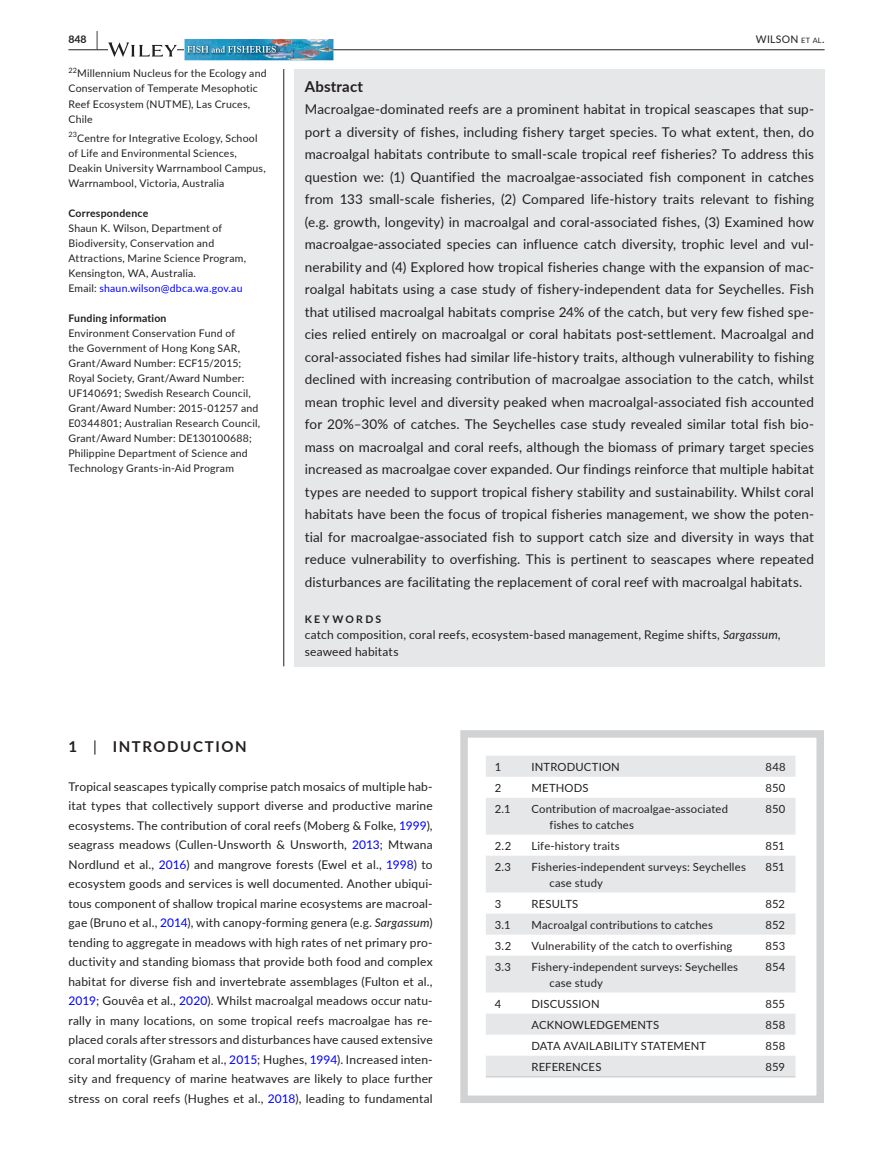
<style>
.page{position:relative;width:893px;height:1174px;background:#fff}
.page>*{position:absolute;margin:0;border:0;box-sizing:border-box;transform-origin:0 0}
.t1{font:700 15px "Lato";letter-spacing:.1em;color:#231f20}
.t2{font:700 15px "Lato";letter-spacing:.015em;color:#231f20}
.t3{font:13.5px/22.5px "Lato";letter-spacing:.01em;color:#231f20;text-align:justify}
.t4{font:12px/19.5px "Lato";letter-spacing:.015em;color:#231f20;text-align:justify}
.t5{font:11.25px/15.8px "Lato";letter-spacing:.015em;color:#231f20}
.t6{font:10.5px/15px "Lato";letter-spacing:.02em;color:#231f20}
.t7{font:700 10.5px "Lato";letter-spacing:.02em;color:#231f20}
.t8{font:10.5px "Lato";letter-spacing:.02em;color:#231f20}
.t9{font:700 10.5px "Lato";letter-spacing:.22em;color:#231f20}
.s1{font-size:19.5px}
.s2{font-size:7.35px}
.s3{color:#00f}
.s4{font-style:italic}
.s5{font-weight:400}
</style>
<div class="page">
<hr style="left:68px;top:49px;width:756px;height:1px;background:#231f20">
<svg style="left:108px;top:42px;width:69px;height:15px"></svg>
<img style="left:185px;top:39px;width:148px;height:21px">
<img style="left:186px;top:44px;width:93px;height:12px">
<svg style="left:187px;top:46px;width:89px;height:7px"></svg>
<div style="left:294px;top:69px;width:530px;height:597px;background:#e6e7e9"></div>
<hr style="left:283px;top:69px;width:1px;height:597px;background:#231f20">
<svg style="left:486px;top:756px;width:309px;height:320px;fill:#e6e7e9"></svg>
<hr style="left:756px;top:1076px;width:39px;height:1px;background:#d1d2d4">
<hr style="left:486px;top:1076px;width:36px;height:1px;background:#d1d2d4">
<hr style="left:522px;top:1076px;width:234px;height:1px;background:#d1d2d4">
<div style="left:460px;top:730px;width:364px;height:373px;border:8px solid #d1d2d4"></div>
<p class="t7" style="left:68px;top:31px;width:31px">848 <span class="s1">|</span></p>
<p class="t8" style="left:756px;top:31px;width:70px">WILSON <span class="s2">et al</span>.</p>
<p class="t6" style="left:68px;top:66px;width:200px"><sup>22</sup>Millennium Nucleus for the Ecology and<br>Conservation of Temperate Mesophotic<br>Reef Ecosystem (NUTME), Las Cruces,<br>Chile</p>
<p class="t6" style="left:68px;top:130px;width:199px"><sup>23</sup>Centre for Integrative Ecology, School of Life and Environmental Sciences, Deakin University Warrnambool Campus, Warrnambool, Victoria, Australia</p>
<p class="t7" style="left:68px;top:205px;width:81px">Correspondence</p>
<p class="t6" style="left:68px;top:220px;width:179px">Shaun K. Wilson, Department of Biodiversity, Conservation and Attractions, Marine Science Program, Kensington, WA, Australia.<br>Email: <span class="s3">shaun.wilson@dbca.wa.gov.au</span></p>
<p class="t7" style="left:68px;top:310px;width:100px">Funding information</p>
<p class="t6" style="left:68px;top:325px;width:193px">Environment Conservation Fund of<br>the Government of Hong Kong SAR, Grant/Award Number: ECF15/2015; Royal Society, Grant/Award Number:<br>UF140691; Swedish Research Council, Grant/Award Number: 2015-01257 and E0344801; Australian Research Council, Grant/Award Number: DE130100688; Philippine Department of Science and Technology Grants-in-Aid Program</p>
<p class="t2" style="left:305px;top:75px;width:60px">Abstract</p>
<p class="t3" style="left:305px;top:97px;width:511px">Macroalgae-dominated reefs are a prominent habitat in tropical seascapes that sup&shy;port a diversity of fishes, including fishery target species. To what extent, then, do macroalgal habitats contribute to small-scale tropical reef fisheries? To address this question we: (1) Quantified the macroalgae-associated fish component in catches from 133 small-scale fisheries, (2) Compared life-history traits relevant to fishing (e.g. growth, longevity) in macroalgal and coral-associated fishes, (3) Examined how macroalgae-associated species can influence catch diversity, trophic level and vul&shy;nerability and (4) Explored how tropical fisheries change with the expansion of mac&shy;roalgal habitats using a case study of fishery-independent data for Seychelles. Fish that utilised macroalgal habitats comprise 24% of the catch, but very few fished spe&shy;cies relied entirely on macroalgal or coral habitats post-settlement. Macroalgal and coral-associated fishes had similar life-history traits, although vulnerability to fishing declined with increasing contribution of macroalgae association to the catch, whilst mean trophic level and diversity peaked when macroalgal-associated fish accounted for 20%–30% of catches. The Seychelles case study revealed similar total fish bio&shy;mass on macroalgal and coral reefs, although the biomass of primary target species increased as macroalgae cover expanded. Our findings reinforce that multiple habitat types are needed to support tropical fishery stability and sustainability. Whilst coral habitats have been the focus of tropical fisheries management, we show the poten&shy;tial for macroalgae-associated fish to support catch size and diversity in ways that reduce vulnerability to overfishing. This is pertinent to seascapes where repeated disturbances are facilitating the replacement of coral reef with macroalgal habitats.</p>
<p class="t9" style="left:305px;top:611px;width:78px">KEYWORDS</p>
<p class="t4" style="left:305px;top:626px;width:477px;line-height:16.5px">catch composition, coral reefs, ecosystem-based management, Regime shifts, <span class="s4">Sargassum</span>, seaweed habitats</p>
<p class="t1" style="left:68px;top:735px;width:180px">1 <span class="s5">|</span> INTRODUCTION</p>
<p class="t4" style="left:68px;top:776px;width:366px">Tropical seascapes typically comprise patch mosaics of multiple hab&shy;itat types that collectively support diverse and productive marine ecosystems. The contribution of coral reefs (Moberg &amp; Folke, <span class="s3">1999</span>), seagrass meadows (Cullen-Unsworth &amp; Unsworth, <span class="s3">2013</span>; Mtwana Nordlund et al., <span class="s3">2016</span>) and mangrove forests (Ewel et al., <span class="s3">1998</span>) to ecosystem goods and services is well documented. Another ubiqui&shy;tous component of shallow tropical marine ecosystems are macroal&shy;gae (Bruno et al., <span class="s3">2014</span>), with canopy-forming genera (e.g. <span class="s4">Sargassum</span>) tending to aggregate in meadows with high rates of net primary pro&shy;ductivity and standing biomass that provide both food and complex habitat for diverse fish and invertebrate assemblages (Fulton et al., <span class="s3">2019</span>; Gouvêa et al., <span class="s3">2020</span>). Whilst macroalgal meadows occur natu&shy;rally in many locations, on some tropical reefs macroalgae has re&shy;placed corals after stressors and disturbances have caused extensive coral mortality (Graham et al., <span class="s3">2015</span>; Hughes, <span class="s3">1994</span>). Increased inten&shy;sity and frequency of marine heatwaves are likely to place further stress on coral reefs (Hughes et al., <span class="s3">2018</span>), leading to fundamental</p>
<p class="t5" style="left:495px;top:758px;width:8px">1</p>
<p class="t5" style="left:531px;top:758px;width:90px">INTRODUCTION</p>
<p class="t5" style="left:765px;top:758px;width:22px">848</p>
<p class="t5" style="left:495px;top:779px;width:8px">2</p>
<p class="t5" style="left:531px;top:779px;width:59px">METHODS</p>
<p class="t5" style="left:765px;top:779px;width:21px">850</p>
<p class="t5" style="left:495px;top:800px;width:17px">2.1</p>
<p class="t5" style="left:549px;top:800px;width:180px;text-indent:-18px">Contribution of macroalgae-associated fishes to catches</p>
<p class="t5" style="left:765px;top:800px;width:21px">850</p>
<p class="t5" style="left:495px;top:837px;width:18px">2.2</p>
<p class="t5" style="left:531px;top:837px;width:90px">Life-history traits</p>
<p class="t5" style="left:765px;top:837px;width:21px">851</p>
<p class="t5" style="left:495px;top:858px;width:18px">2.3</p>
<p class="t5" style="left:549px;top:858px;width:198px;text-indent:-18px">Fisheries-independent surveys: Seychelles case study</p>
<p class="t5" style="left:765px;top:858px;width:21px">851</p>
<p class="t5" style="left:495px;top:895px;width:8px">3</p>
<p class="t5" style="left:531px;top:895px;width:48px">RESULTS</p>
<p class="t5" style="left:765px;top:895px;width:21px">852</p>
<p class="t5" style="left:495px;top:916px;width:17px">3.1</p>
<p class="t5" style="left:531px;top:916px;width:183px">Macroalgal contributions to catches</p>
<p class="t5" style="left:765px;top:916px;width:21px">852</p>
<p class="t5" style="left:495px;top:937px;width:18px">3.2</p>
<p class="t5" style="left:531px;top:937px;width:202px">Vulnerability of the catch to overfishing</p>
<p class="t5" style="left:765px;top:937px;width:21px">853</p>
<p class="t5" style="left:495px;top:958px;width:18px">3.3</p>
<p class="t5" style="left:549px;top:958px;width:190px;text-indent:-18px">Fishery-independent surveys: Seychelles case study</p>
<p class="t5" style="left:765px;top:958px;width:21px">854</p>
<p class="t5" style="left:495px;top:995px;width:8px">4</p>
<p class="t5" style="left:531px;top:995px;width:70px">DISCUSSION</p>
<p class="t5" style="left:765px;top:995px;width:21px">855</p>
<p class="t5" style="left:531px;top:1016px;width:129px">ACKNOWLEDGEMENTS</p>
<p class="t5" style="left:765px;top:1016px;width:21px">858</p>
<p class="t5" style="left:531px;top:1037px;width:176px">DATA AVAILABILITY STATEMENT</p>
<p class="t5" style="left:765px;top:1037px;width:21px">858</p>
<p class="t5" style="left:531px;top:1058px;width:71px">REFERENCES</p>
<p class="t5" style="left:765px;top:1058px;width:21px">859</p>
</div>
